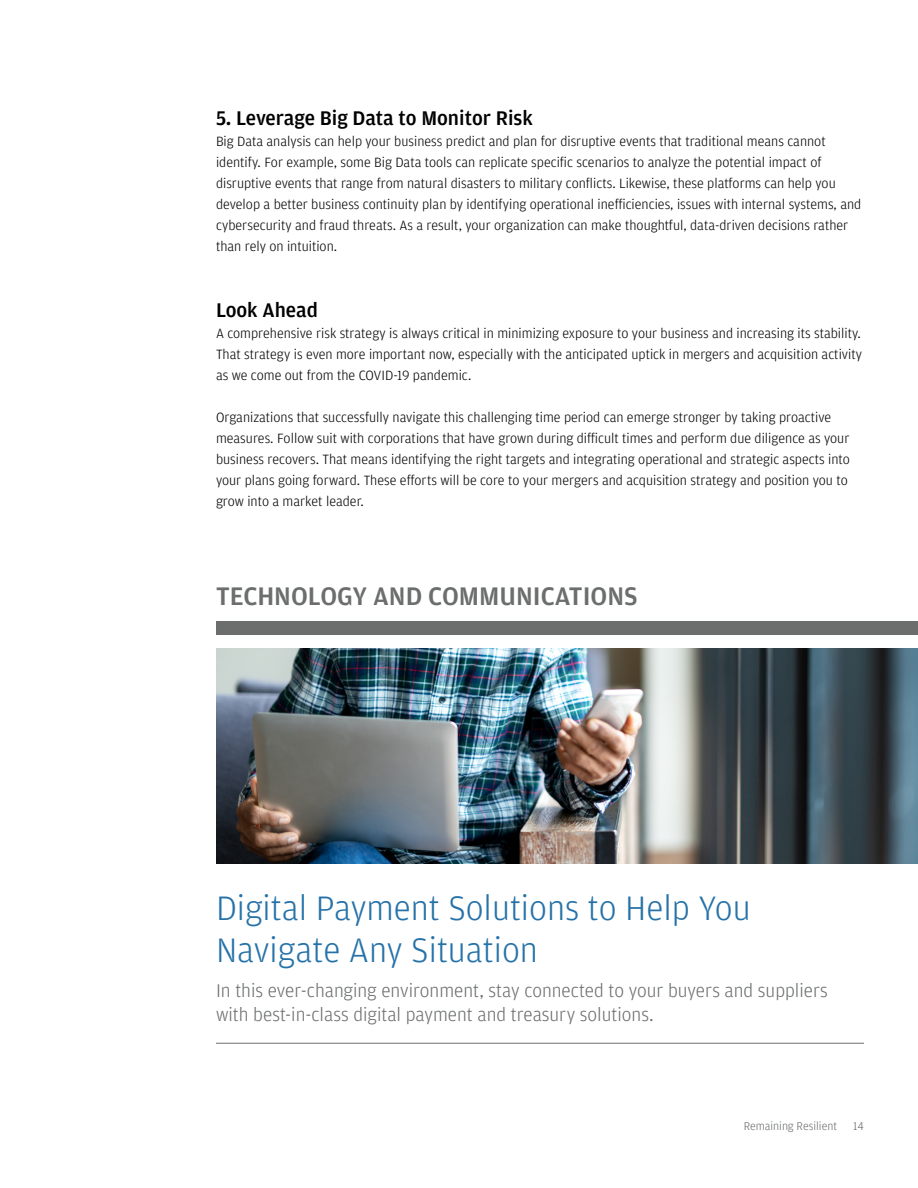
<style>
.page{position:relative;width:918px;height:1188px;background:#fff}
.page>*{position:absolute;margin:0;border:0;box-sizing:border-box;transform-origin:0 0}
.t1{font:300 36px/42px "Amplitude";color:#2672a8}
.t2{font:500 27px "Amplitude";color:#6c6e6e}
.t3{font:500 21px "Amplitude";color:#000}
.t4{font:300 19.5px/24px "Amplitude";color:#6c6e6e}
.t5{font:300 14.25px/21px "Amplitude";color:#000}
.t6{font:300 12px "Amplitude";color:#6c6e6e}
</style>
<div class="page">
<div style="left:216px;top:621px;width:702px;height:13px;background:#6c6e6e"></div>
<img style="left:216px;top:648px;width:702px;height:216px">
<hr style="left:216px;top:1043px;width:648px;height:1px;background:#6c6e6e">
<p class="t3" style="left:216px;top:105px;width:318px">5. Leverage Big Data to Monitor Risk</p>
<p class="t5" style="left:216px;top:130px;width:647px">Big Data analysis can help your business predict and plan for disruptive events that traditional means cannot identify. For example, some Big Data tools can replicate specific scenarios to analyze the potential impact of disruptive events that range from natural disasters to military conflicts. Likewise, these platforms can help you develop a better business continuity plan by identifying operational inefficiencies, issues with internal systems, and cybersecurity and fraud threats. As a result, your organization can make thoughtful, data-driven decisions rather than rely on intuition.</p>
<p class="t3" style="left:216px;top:297px;width:103px">Look Ahead</p>
<p class="t5" style="left:216px;top:322px;width:648px;text-align:justify">A comprehensive risk strategy is always critical in minimizing exposure to your business and increasing its stability.<br>That strategy is even more important now, especially with the anticipated uptick in mergers and acquisition activity as we come out from the COVID-19 pandemic.</p>
<p class="t5" style="left:216px;top:406px;width:635px">Organizations that successfully navigate this challenging time period can emerge stronger by taking proactive measures. Follow suit with corporations that have grown during difficult times and perform due diligence as your business recovers. That means identifying the right targets and integrating operational and strategic aspects into your plans going forward. These efforts will be core to your mergers and acquisition strategy and position you to grow into a market leader.</p>
<p class="t2" style="left:216px;top:579px;width:423px">TECHNOLOGY AND COMMUNICATIONS</p>
<p class="t1" style="left:216px;top:886px;width:536px">Digital Payment Solutions to Help You<br>Navigate Any Situation</p>
<p class="t4" style="left:216px;top:978px;width:613px">In this ever-changing environment, stay connected to your buyers and suppliers with best-in-class digital payment and treasury solutions.</p>
<p class="t6" style="left:744px;top:1119px;width:95px">Remaining Resilient</p>
<p class="t6" style="left:853px;top:1119px;width:12px">14</p>
</div>
